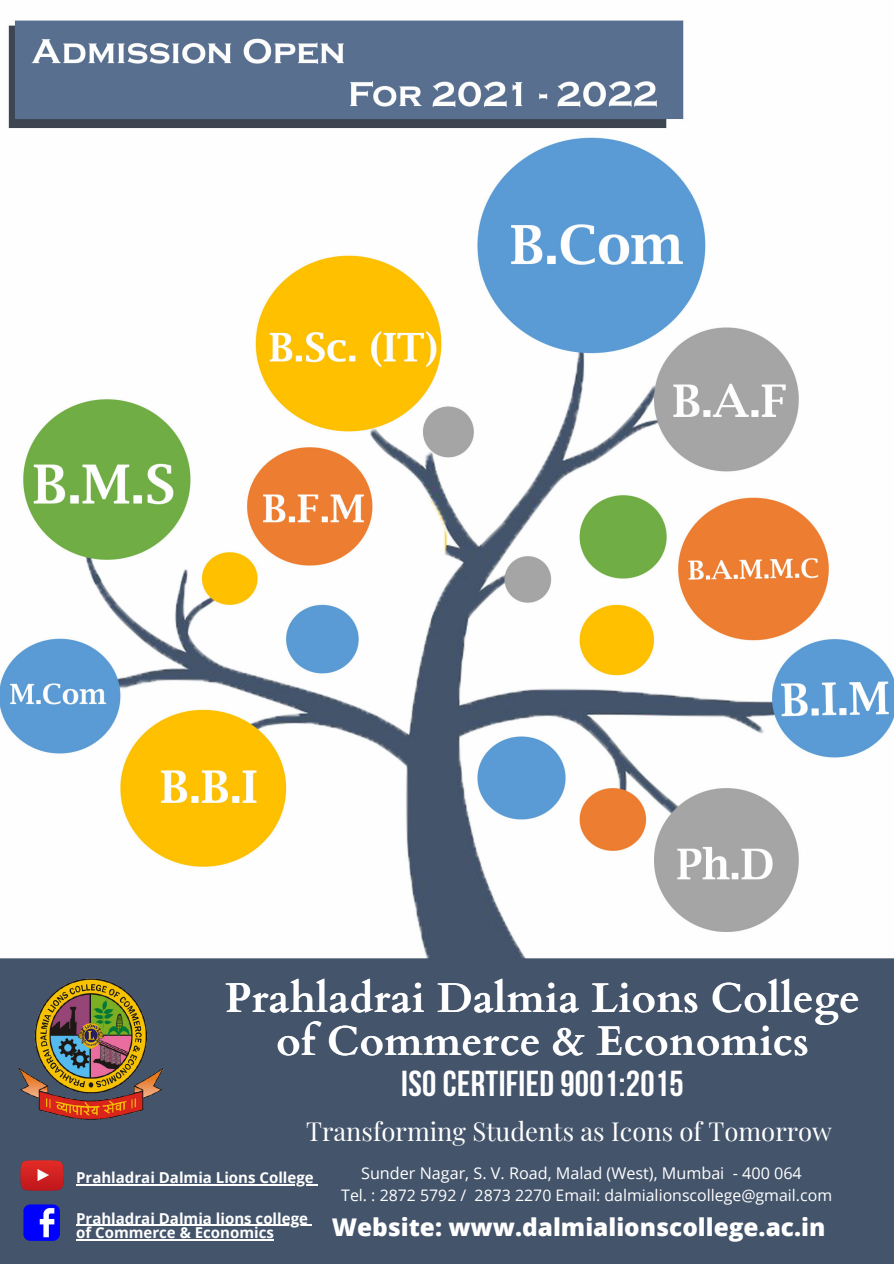
<style>
.page{position:relative;width:894px;height:1264px;background:#fff}
.page>*{position:absolute;margin:0;border:0;box-sizing:border-box;transform-origin:0 0}
.t1{font:700 41.4px "Cardo";letter-spacing:.01em;color:#fff}
.t2{font:700 36px "Bebas Neue";letter-spacing:.01em;color:#fff}
.t3{font:25.65px "Playfair Display";color:#fff}
.t4{font:800 24.45px "Open Sans";color:#fff}
.t5{font:16.2px "Open Sans";color:#fff}
.t6{font:15.9px "Open Sans";color:#fff}
.t7{font:700 15px "Open Sans";color:#fff}
</style>
<div class="page">
<img style="left:0;top:20px;width:893px;height:1243px">
<img style="left:19px;top:974px;width:145px;height:148px">
<img style="left:4px;top:1146px;width:76px;height:58px">
<img style="left:22px;top:1203px;width:39px;height:38px">
<hr style="left:76px;top:1184px;width:238px;height:1px;background:#fff">
<hr style="left:76px;top:1224px;width:232px;height:1px;background:#fff">
<hr style="left:76px;top:1239px;width:198px;height:1px;background:#fff">
<p class="t1" style="left:225px;top:970px;width:636px">Prahladrai Dalmia Lions College</p>
<p class="t1" style="left:276px;top:1014px;width:533px">of Commerce &amp; Economics</p>
<p class="t2" style="left:401px;top:1069px;width:284px">ISO CERTIFIED 9001:2015</p>
<p class="t3" style="left:306px;top:1113px;width:527px">Transforming Students as Icons of Tomorrow</p>
<p class="t5" style="left:361px;top:1161px;width:442px">Sunder Nagar, S. V. Road, Malad (West), Mumbai - 400 064</p>
<p class="t6" style="left:341px;top:1183px;width:492px">Tel. : 2872 5792 / 2873 2270 Email: dalmialionscollege@gmail.com</p>
<p class="t4" style="left:331px;top:1209px;width:495px">Website: www.dalmialionscollege.ac.in</p>
<p class="t7" style="left:76px;top:1167px;width:239px">Prahladrai Dalmia Lions College</p>
<p class="t7" style="left:76px;top:1207px;width:233px">Prahladrai Dalmia lions college</p>
<p class="t7" style="left:76px;top:1222px;width:199px">of Commerce &amp; Economics</p>
</div>
